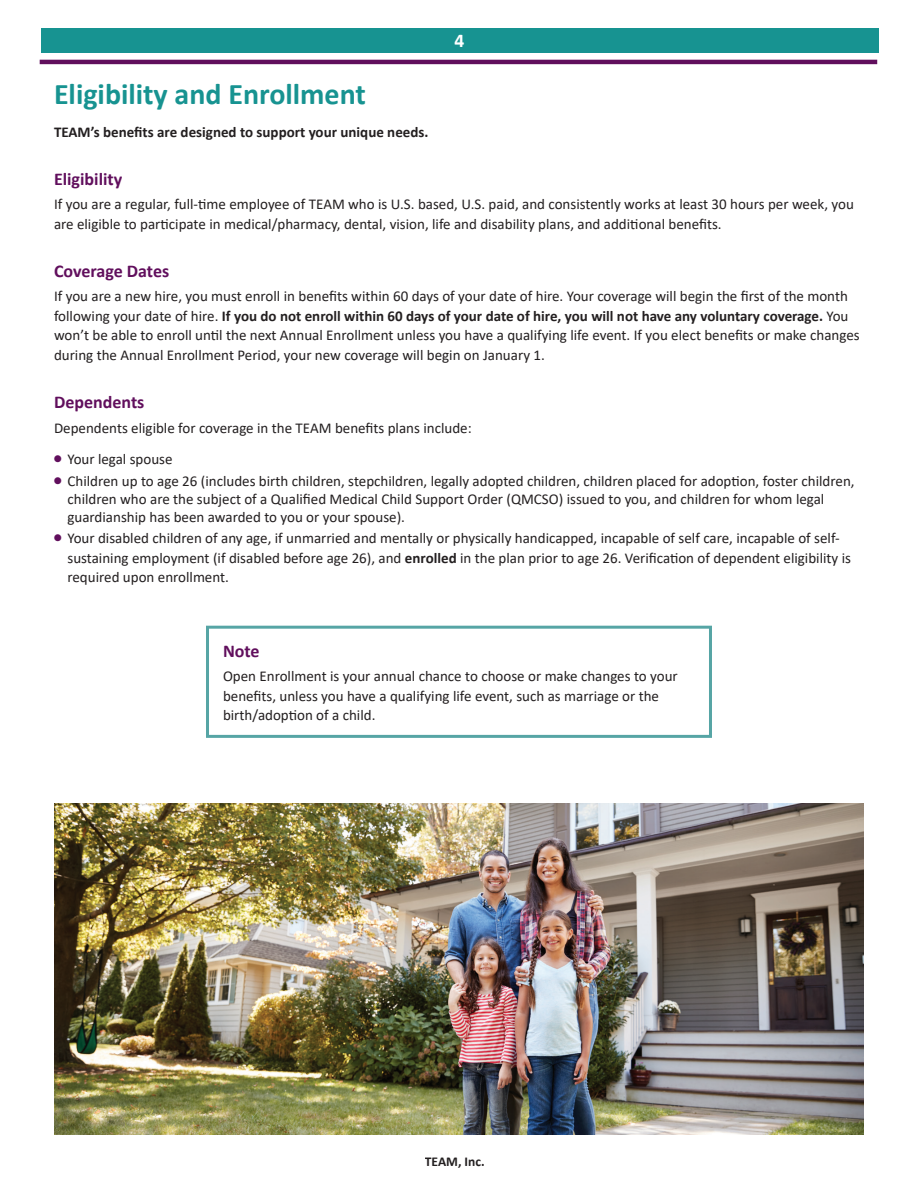
<style>
.page{position:relative;width:918px;height:1188px;background:#fff}
.page>*{position:absolute;margin:0;border:0;box-sizing:border-box;transform-origin:0 0}
.t1{font:700 30px "Calibri";color:#179391}
.t2{font:700 19.5px "Calibri";color:#fff}
.t3{font:700 18px "Calibri";color:#610f5d}
.t4{font:15px/19.5px "Calibri";color:#231f20}
.t5{font:700 15px "Calibri";color:#231f20}
.t6{font:700 13.5px "Calibri";color:#231f20}
.s1{font-weight:700}
</style>
<div class="page">
<svg style="left:206px;top:626px;width:506px;height:112px"></svg>
<img style="left:54px;top:804px;width:810px;height:330px">
<div style="left:41px;top:28px;width:837px;height:25px;background:#179391"></div>
<hr style="left:40px;top:60px;width:837px;height:4px;background:#610f5d">
<h2 class="t2" style="left:455px;top:26px;width:11px">4</h2>
<h1 class="t1" style="left:54px;top:72px;width:313px">Eligibility and Enrollment</h1>
<p class="t5" style="left:54px;top:121px;width:376px">TEAM’s benefits are designed to support your unique needs.</p>
<p class="t3" style="left:54px;top:166px;width:70px">Eligibility</p>
<p class="t4" style="left:54px;top:194px;width:801px">If you are a regular, full-time employee of TEAM who is U.S. based, U.S. paid, and consistently works at least 30 hours per week, you are eligible to participate in medical/pharmacy, dental, vision, life and disability plans, and additional benefits.</p>
<p class="t3" style="left:54px;top:259px;width:117px">Coverage Dates</p>
<p class="t4" style="left:54px;top:286px;width:807px">If you are a new hire, you must enroll in benefits within 60 days of your date of hire. Your coverage will begin the first of the month following your date of hire. <span class="s1">If you do not enroll within 60 days of your date of hire, you will not have any voluntary coverage.</span> You won’t be able to enroll until the next Annual Enrollment unless you have a qualifying life event. If you elect benefits or make changes during the Annual Enrollment Period, your new coverage will begin on January 1.</p>
<p class="t3" style="left:54px;top:390px;width:92px">Dependents</p>
<p class="t4" style="left:68px;top:411px;width:406px;line-height:31.5px;text-indent:-14px">Dependents eligible for coverage in the TEAM benefits plans include:<br>Your legal spouse</p>
<p class="t4" style="left:68px;top:471px;width:789px;line-height:18px">Children up to age 26 (includes birth children, stepchildren, legally adopted children, children placed for adoption, foster children, children who are the subject of a Qualified Medical Child Support Order (QMCSO) issued to you, and children for whom legal guardianship has been awarded to you or your spouse).</p>
<p class="t4" style="left:67px;top:528px;width:785px">Your disabled children of any age, if unmarried and mentally or physically handicapped, incapable of self care, incapable of self&shy;sustaining employment (if disabled before age 26), and <span class="s1">enrolled</span> in the plan prior to age 26. Verification of dependent eligibility is required upon enrollment.</p>
<p class="t3" style="left:223px;top:638px;width:38px">Note</p>
<p class="t4" style="left:223px;top:666px;width:456px">Open Enrollment is your annual chance to choose or make changes to your benefits, unless you have a qualifying life event, such as marriage or the birth/adoption of a child.</p>
<p class="t6" style="left:425px;top:1152px;width:61px">TEAM, Inc.</p>
</div>
